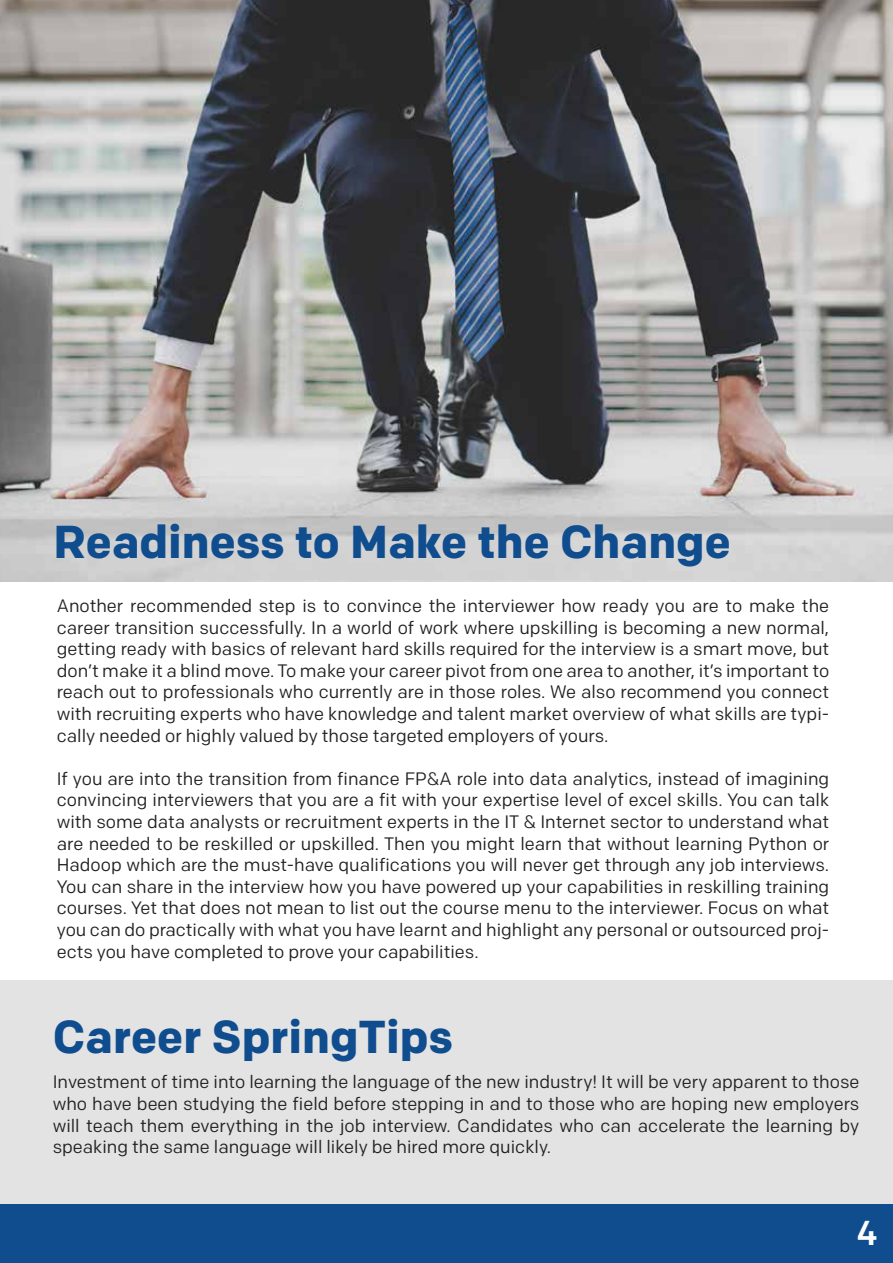
<style>
.page{position:relative;width:893px;height:1263px;background:#fff}
.page>*{position:absolute;margin:0;border:0;box-sizing:border-box;transform-origin:0 0}
.t1{font:700 46.05px "Colfax";color:#0f4d8e}
.t2{font:500 34.5px "Colfax";color:#fff}
.t3{font:18px/21.6px "Colfax";color:#221f20;text-align:justify}
</style>
<div class="page">
<div style="left:0;top:980px;width:893px;height:224px;background:#e3e3e4"></div>
<img style="left:0;top:0;width:893px;height:582px">
<div style="left:0;top:1204px;width:893px;height:59px;background:#0f4d8e"></div>
<h1 class="t1" style="left:54px;top:513px;width:679px">Readiness to Make the Change</h1>
<p class="t3" style="left:57px;top:595px;width:774px">Another recommended step is to convince the interviewer how ready you are to make the career transition successfully. In a world of work where upskilling is becoming a new normal, getting ready with basics of relevant hard skills required for the interview is a smart move, but don’t make it a blind move. To make your career pivot from one area to another, it’s important to reach out to professionals who currently are in those roles. We also recommend you connect with recruiting experts who have knowledge and talent market overview of what skills are typi&shy;cally needed or highly valued by those targeted employers of yours.</p>
<p class="t3" style="left:57px;top:767px;width:774px">If you are into the transition from finance FP&amp;A role into data analytics, instead of imagining convincing interviewers that you are a fit with your expertise level of excel skills. You can talk with some data analysts or recruitment experts in the IT &amp; Internet sector to understand what are needed to be reskilled or upskilled. Then you might learn that without learning Python or Hadoop which are the must-have qualifications you will never get through any job interviews.<br>You can share in the interview how you have powered up your capabilities in reskilling training courses. Yet that does not mean to list out the course menu to the interviewer. Focus on what you can do practically with what you have learnt and highlight any personal or outsourced proj&shy;ects you have completed to prove your capabilities.</p>
<h1 class="t1" style="left:53px;top:1008px;width:402px">Career SpringTips</h1>
<p class="t3" style="left:53px;top:1071px;width:808px">Investment of time into learning the language of the new industry! It will be very apparent to those who have been studying the field before stepping in and to those who are hoping new employers will teach them everything in the job interview. Candidates who can accelerate the learning by speaking the same language will likely be hired more quickly.</p>
<h2 class="t2" style="left:857px;top:1212px;width:23px">4</h2>
</div>
